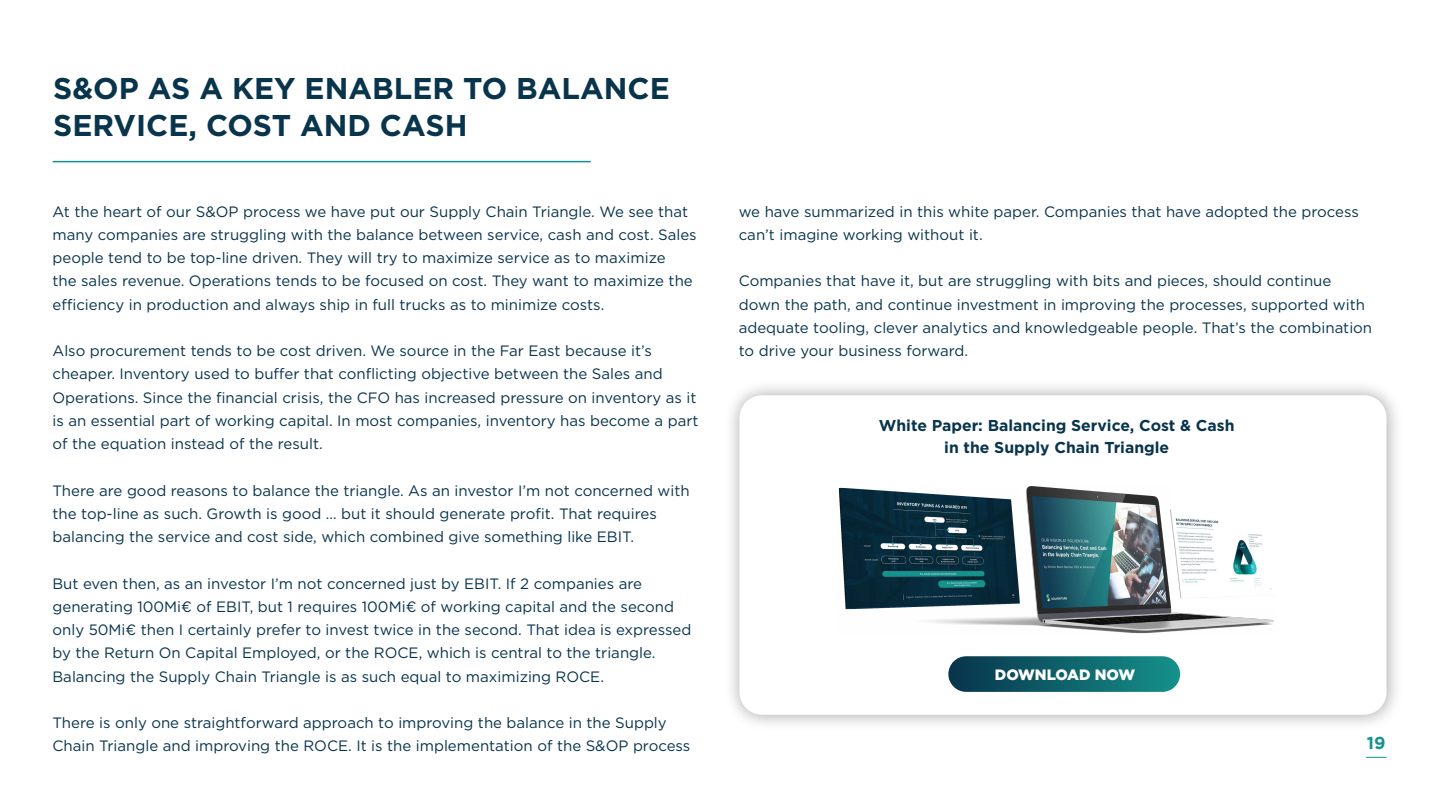
<style>
.page{position:relative;width:1440px;height:810px;background:#fff}
.page>*{position:absolute;margin:0;border:0;box-sizing:border-box;transform-origin:0 0}
.t1{font:700 30px/37.5px "Gotham";color:#08344c}
.t2{font:700 17.25px "Gotham";color:#15928b}
.t3{font:700 15.75px/22.5px "Gotham";color:#08344c;text-align:center}
.t4{font:15px/23.2px "Gotham";color:#08344c}
.t5{font:900 15px "Gotham";color:#fff}
</style>
<div class="page">
<hr style="left:53px;top:161px;width:537px;height:1px;background:#15928b">
<svg style="left:1366px;top:757px;width:21px;height:1px"></svg>
<div style="left:724px;top:379px;width:680px;height:353px;background:#000;opacity:.35"></div>
<div style="left:739px;top:395px;width:648px;height:320px;background:#fff;border-radius:22px"></div>
<img style="left:839px;top:486px;width:435px;height:171px">
<div style="left:948px;top:656px;width:232px;height:36px;background:linear-gradient(to right,#09354d,#15908a);border-radius:18px"></div>
<h1 class="t1" style="left:53px;top:69px;width:618px">S&amp;OP AS A KEY ENABLER TO BALANCE<br>SERVICE, COST AND CASH</h1>
<p class="t4" style="left:52px;top:199px;width:646px">At the heart of our S&amp;OP process we have put our Supply Chain Triangle. We see that many companies are struggling with the balance between service, cash and cost. Sales people tend to be top-line driven. They will try to maximize service as to maximize<br>the sales revenue. Operations tends to be focused on cost. They want to maximize the efficiency in production and always ship in full trucks as to minimize costs.</p>
<p class="t4" style="left:52px;top:339px;width:648px">Also procurement tends to be cost driven. We source in the Far East because it’s cheaper. Inventory used to buffer that conflicting objective between the Sales and Operations. Since the financial crisis, the CFO has increased pressure on inventory as it is an essential part of working capital. In most companies, inventory has become a part of the equation instead of the result.</p>
<p class="t4" style="left:52px;top:478px;width:639px">There are good reasons to balance the triangle. As an investor I’m not concerned with the top-line as such. Growth is good … but it should generate profit. That requires balancing the service and cost side, which combined give something like EBIT.</p>
<p class="t4" style="left:52px;top:571px;width:640px">But even then, as an investor I’m not concerned just by EBIT. If 2 companies are generating 100Mi€ of EBIT, but 1 requires 100Mi€ of working capital and the second only 50Mi€ then I certainly prefer to invest twice in the second. That idea is expressed by the Return On Capital Employed, or the ROCE, which is central to the triangle.<br>Balancing the Supply Chain Triangle is as such equal to maximizing ROCE.</p>
<p class="t4" style="left:52px;top:711px;width:639px">There is only one straightforward approach to improving the balance in the Supply<br>Chain Triangle and improving the ROCE. It is the implementation of the S&amp;OP process</p>
<p class="t4" style="left:739px;top:199px;width:622px">we have summarized in this white paper. Companies that have adopted the process can’t imagine working without it.</p>
<p class="t4" style="left:739px;top:269px;width:635px">Companies that have it, but are struggling with bits and pieces, should continue down the path, and continue investment in improving the processes, supported with adequate tooling, clever analytics and knowledgeable people. That’s the combination to drive your business forward.</p>
<p class="t3" style="left:879px;top:414px;width:357px">White Paper: Balancing Service, Cost &amp; Cash in the Supply Chain Triangle</p>
<p class="t5" style="left:995px;top:664px;width:142px">DOWNLOAD NOW</p>
<p class="t2" style="left:1367px;top:731px;width:20px">19</p>
</div>
